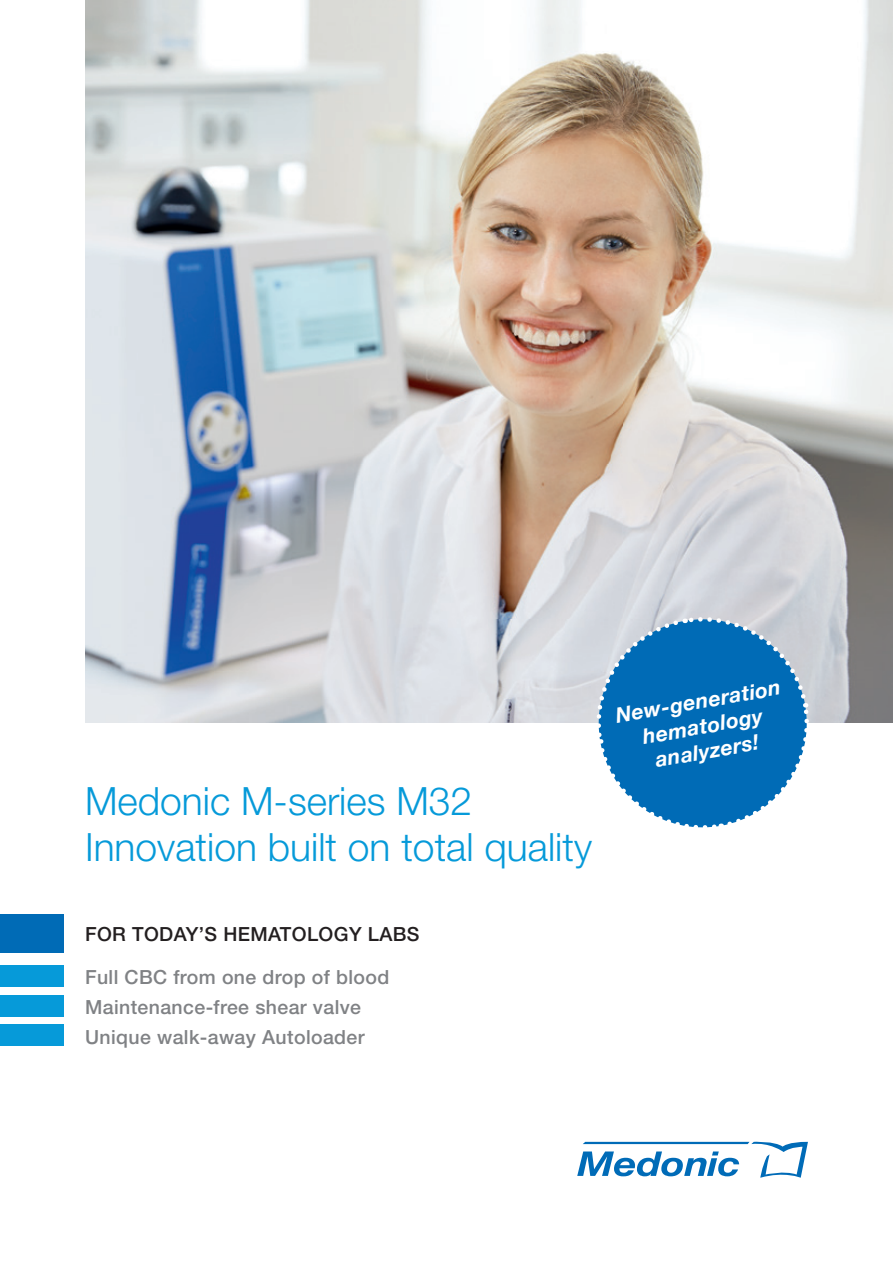
<style>
.page{position:relative;width:893px;height:1263px;background:#fff}
.page>*{position:absolute;margin:0;border:0;box-sizing:border-box;transform-origin:0 0}
.t1{font:300 39px/46.8px "Helvetica Neue LT Pro";color:#069ad9}
.t2{font:italic 700 21px/25.2px "Helvetica Neue";color:#fff;text-align:center}
.t3{font:500 19.5px/30px "Helvetica Neue LT Pro";letter-spacing:.02em;color:#808285}
.t4{font:500 19.5px "Helvetica Neue LT Pro";letter-spacing:.02em;color:#231f20}
</style>
<div class="page">
<img style="left:85px;top:0;width:808px;height:723px">
<svg style="left:590px;top:611px;width:225px;height:112px"></svg>
<svg style="left:593px;top:613px;width:220px;height:215px"></svg>
<div style="left:0;top:914px;width:64px;height:38px;background:#006bb6"></div>
<div style="left:0;top:965px;width:64px;height:21px;background:#069ad9"></div>
<div style="left:0;top:995px;width:64px;height:21px;background:#069ad9"></div>
<div style="left:0;top:1025px;width:64px;height:21px;background:#069ad9"></div>
<svg style="left:577px;top:1142px;width:231px;height:36px"></svg>
<h1 class="t1" style="left:85px;top:776px;width:509px">Medonic M-series M32<br>Innovation built on total quality</h1>
<p class="t2" style="left:614px;top:703px;width:169px;rotate:-10deg">New-generation hematology analyzers!</p>
<p class="t4" style="left:85px;top:922px;width:336px">FOR TODAY’S HEMATOLOGY LABS</p>
<p class="t3" style="left:85px;top:961px;width:306px">Full CBC from one drop of blood<br>Maintenance-free shear valve<br>Unique walk-away Autoloader</p>
</div>
